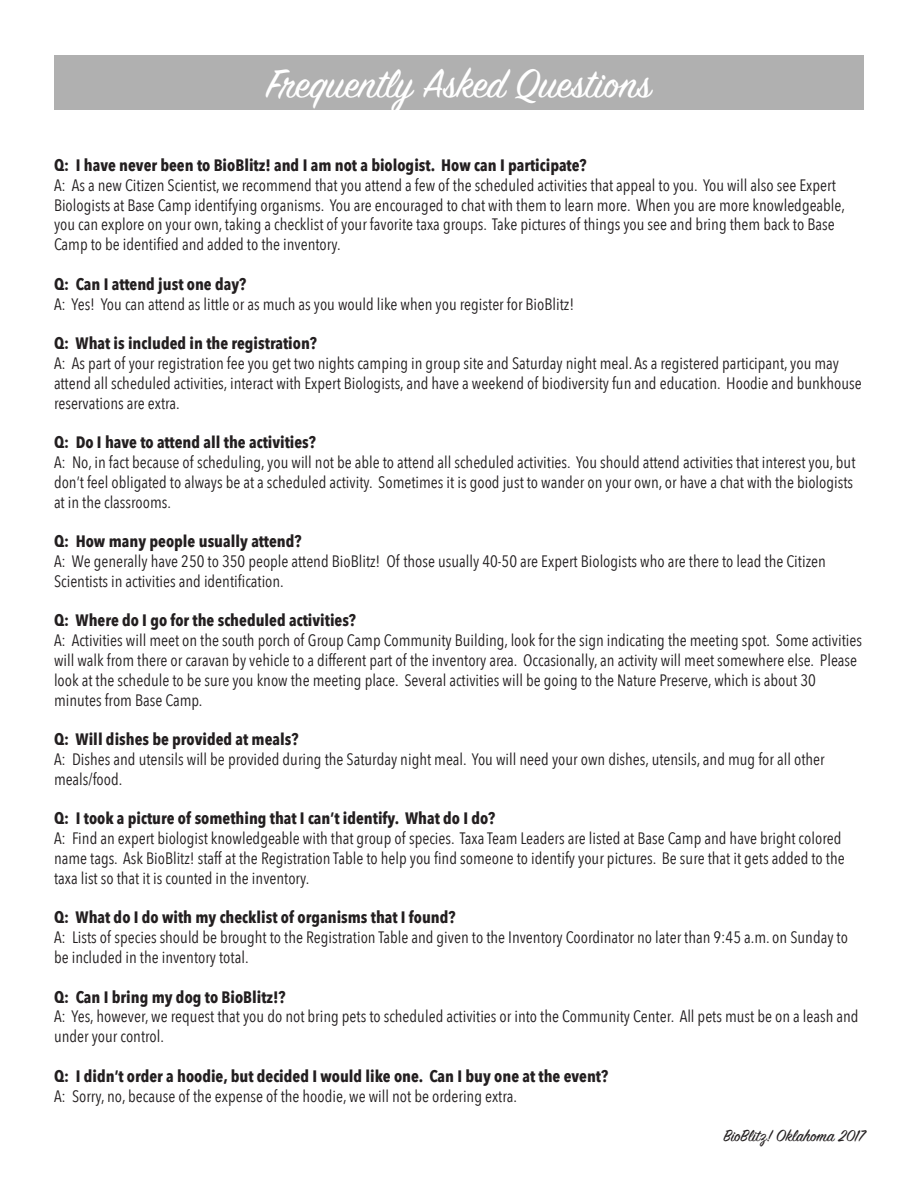
<style>
.page{position:relative;width:918px;height:1188px;background:#fff}
.page>*{position:absolute;margin:0;border:0;box-sizing:border-box;transform-origin:0 0}
.Section_Heading{font:45px "Sign Painter House Script";color:#fff}
.t1{font:18px "Sign Painter House Script";color:#231f20}
.Old_Time_Section{font:16.5px/19.8px "Avenir Next Condensed";color:#231f20}
.Old_Time_Section-2{font:700 16.5px "Avenir Next Condensed";color:#231f20}
</style>
<div class="page">
<div style="left:54px;top:55px;width:810px;height:55px;background:#b0b0b0"></div>
<p class="Section_Heading" style="left:267px;top:56px;width:386px">Frequently Asked Questions</p>
<p class="Old_Time_Section-2" style="left:54px;top:155px;width:534px">Q: I have never been to BioBlitz! and I am not a biologist. How can I participate?</p>
<p class="Old_Time_Section" style="left:54px;top:174px;width:793px">A: As a new Citizen Scientist, we recommend that you attend a few of the scheduled activities that appeal to you. You will also see Expert Biologists at Base Camp identifying organisms. You are encouraged to chat with them to learn more. When you are more knowledgeable, you can explore on your own, taking a checklist of your favorite taxa groups. Take pictures of things you see and bring them back to Base Camp to be identified and added to the inventory.</p>
<p class="Old_Time_Section-2" style="left:54px;top:274px;width:194px">Q: Can I attend just one day?</p>
<p class="Old_Time_Section" style="left:54px;top:293px;width:522px">A: Yes! You can attend as little or as much as you would like when you register for BioBlitz!</p>
<p class="Old_Time_Section-2" style="left:54px;top:333px;width:264px">Q: What is included in the registration?</p>
<p class="Old_Time_Section" style="left:54px;top:353px;width:809px">A: As part of your registration fee you get two nights camping in group site and Saturday night meal. As a registered participant, you may attend all scheduled activities, interact with Expert Biologists, and have a weekend of biodiversity fun and education. Hoodie and bunkhouse reservations are extra.</p>
<p class="Old_Time_Section-2" style="left:54px;top:432px;width:263px">Q: Do I have to attend all the activities?</p>
<p class="Old_Time_Section" style="left:54px;top:452px;width:803px">A: No, in fact because of scheduling, you will not be able to attend all scheduled activities. You should attend activities that interest you, but don’t feel obligated to always be at a scheduled activity. Sometimes it is good just to wander on your own, or have a chat with the biologists at in the classrooms.</p>
<p class="Old_Time_Section-2" style="left:54px;top:531px;width:249px">Q: How many people usually attend?</p>
<p class="Old_Time_Section" style="left:54px;top:551px;width:773px">A: We generally have 250 to 350 people attend BioBlitz! Of those usually 40-50 are Expert Biologists who are there to lead the Citizen<br>Scientists in activities and identification.</p>
<p class="Old_Time_Section-2" style="left:54px;top:610px;width:304px">Q: Where do I go for the scheduled activities?</p>
<p class="Old_Time_Section" style="left:54px;top:630px;width:810px">A: Activities will meet on the south porch of Group Camp Community Building, look for the sign indicating the meeting spot. Some activities will walk from there or caravan by vehicle to a different part of the inventory area. Occasionally, an activity will meet somewhere else. Please look at the schedule to be sure you know the meeting place. Several activities will be going to the Nature Preserve, which is about 30 minutes from Base Camp.</p>
<p class="Old_Time_Section-2" style="left:54px;top:729px;width:246px">Q: Will dishes be provided at meals?</p>
<p class="Old_Time_Section" style="left:54px;top:749px;width:772px">A: Dishes and utensils will be provided during the Saturday night meal. You will need your own dishes, utensils, and mug for all other meals/food.</p>
<p class="Old_Time_Section-2" style="left:54px;top:808px;width:443px">Q: I took a picture of something that I can’t identify. What do I do?</p>
<p class="Old_Time_Section" style="left:54px;top:828px;width:792px">A: Find an expert biologist knowledgeable with that group of species. Taxa Team Leaders are listed at Base Camp and have bright colored name tags. Ask BioBlitz! staff at the Registration Table to help you find someone to identify your pictures. Be sure that it gets added to the taxa list so that it is counted in the inventory.</p>
<p class="Old_Time_Section-2" style="left:54px;top:907px;width:403px">Q: What do I do with my checklist of organisms that I found?</p>
<p class="Old_Time_Section" style="left:54px;top:927px;width:796px">A: Lists of species should be brought to the Registration Table and given to the Inventory Coordinator no later than 9:45 a.m. on Sunday to be included in the inventory total.</p>
<p class="Old_Time_Section-2" style="left:54px;top:987px;width:233px">Q: Can I bring my dog to BioBlitz!?</p>
<p class="Old_Time_Section" style="left:54px;top:1006px;width:806px">A: Yes, however, we request that you do not bring pets to scheduled activities or into the Community Center. All pets must be on a leash and under your control.</p>
<p class="Old_Time_Section-2" style="left:54px;top:1066px;width:556px">Q: I didn’t order a hoodie, but decided I would like one. Can I buy one at the event?</p>
<p class="Old_Time_Section" style="left:54px;top:1085px;width:465px">A: Sorry, no, because of the expense of the hoodie, we will not be ordering extra.</p>
<p class="t1" style="left:723px;top:1125px;width:143px">BioBlitz! Oklahoma 2017</p>
</div>
